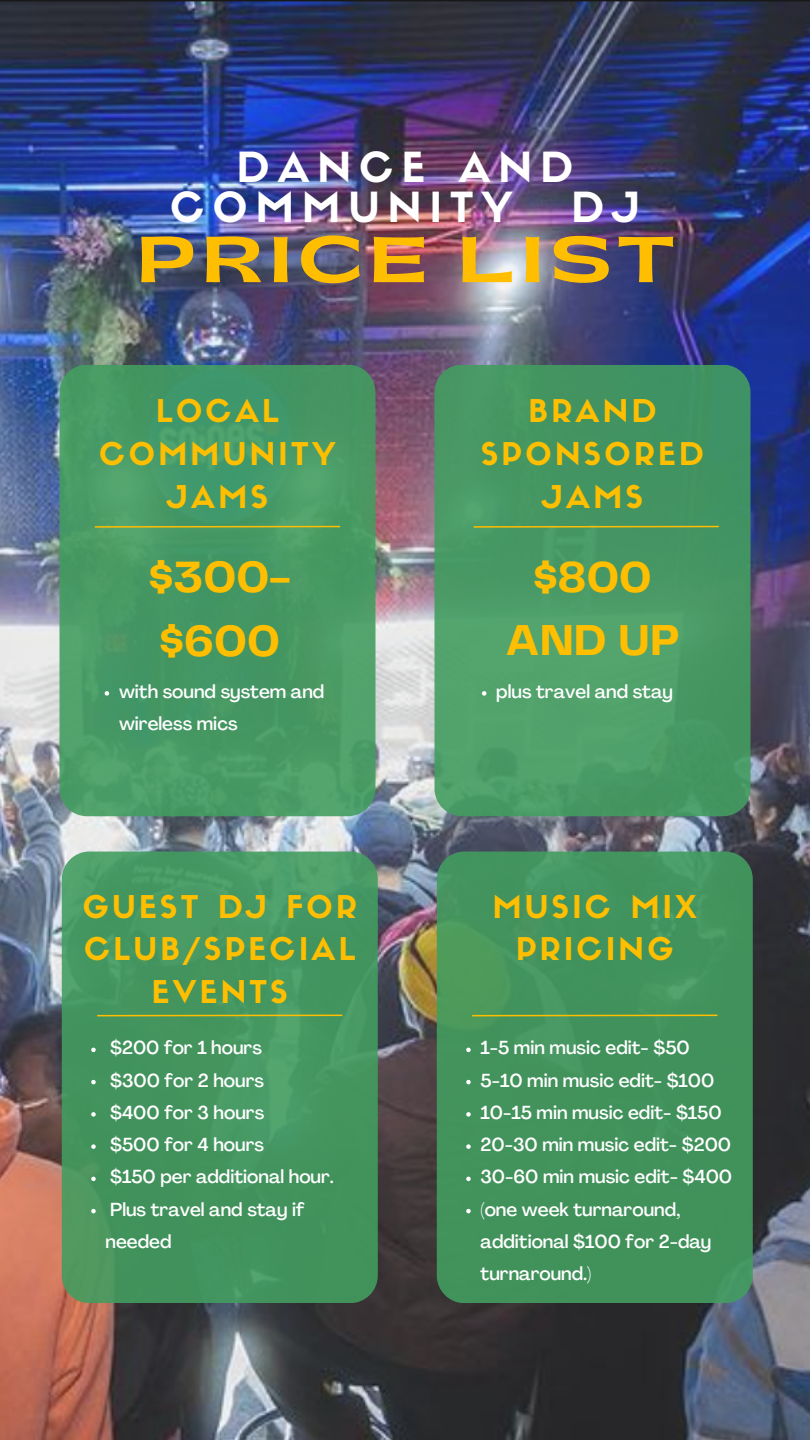
<style>
.page{position:relative;width:810px;height:1440px;background:#fff}
.page>*{position:absolute;margin:0;border:0;box-sizing:border-box;transform-origin:0 0}
.t1{font:800 60.6px "Gatwick";letter-spacing:.1em;color:#ffbf00}
.t2{font:700 45.6px/63.8px "Telegraf";color:#ffbf00}
.t3{font:700 45px/63px "Telegraf";color:#ffbf00;text-align:center}
.t4{font:40.8px/39.8px "Sifonn Basic";letter-spacing:.2em;color:#fff}
.t5{font:30.8px/42.9px "Sifonn Basic";letter-spacing:.11em;color:#ffbf00;text-align:center}
.t6{font:500 18.6px/32.2px "Agrandir";color:#fff}
</style>
<div class="page">
<img style="left:0;top:0;width:810px;height:1440px">
<div style="left:59px;top:365px;width:316px;height:451px;background:#439d60;border-radius:28px"></div>
<div style="left:435px;top:365px;width:316px;height:451px;background:#439d60;border-radius:28px"></div>
<svg style="left:94px;top:525px;width:247px;height:3px"></svg>
<div style="left:62px;top:852px;width:316px;height:451px;background:linear-gradient(to right,#46965f,#449661);border-radius:28px"></div>
<svg style="left:96px;top:1014px;width:248px;height:3px"></svg>
<svg style="left:105px;top:691px;width:4px;height:5px"></svg>
<svg style="left:91px;top:1048px;width:5px;height:4px"></svg>
<svg style="left:91px;top:1080px;width:5px;height:4px"></svg>
<svg style="left:91px;top:1112px;width:5px;height:5px"></svg>
<svg style="left:91px;top:1144px;width:5px;height:5px"></svg>
<svg style="left:91px;top:1177px;width:5px;height:4px"></svg>
<svg style="left:91px;top:1209px;width:5px;height:4px"></svg>
<svg style="left:472px;top:525px;width:247px;height:3px"></svg>
<svg style="left:482px;top:691px;width:4px;height:5px"></svg>
<div style="left:437px;top:852px;width:316px;height:451px;background:#41925b;border-radius:28px"></div>
<svg style="left:471px;top:1014px;width:247px;height:3px"></svg>
<svg style="left:466px;top:1048px;width:5px;height:4px"></svg>
<svg style="left:466px;top:1080px;width:5px;height:4px"></svg>
<svg style="left:466px;top:1112px;width:5px;height:5px"></svg>
<svg style="left:466px;top:1144px;width:5px;height:5px"></svg>
<svg style="left:466px;top:1177px;width:5px;height:4px"></svg>
<svg style="left:466px;top:1209px;width:5px;height:4px"></svg>
<h2 class="t4" style="left:170px;top:152px;width:405px;text-indent:67px">DANCE AND<br>COMMUNITY</h2>
<h2 class="t4" style="left:571px;top:192px;width:70px">DJ</h2>
<h4 class="t1" style="left:136px;top:230px;width:539px">PRICE LIST</h4>
<p class="t5" style="left:99px;top:393px;width:238px">LOCAL<br>COMMUNITY<br>JAMS</p>
<h3 class="t5" style="left:481px;top:393px;width:224px">BRAND<br>SPONSORED<br>JAMS</h3>
<p class="t2" style="left:149px;top:547px;width:144px">$300- $600</p>
<p class="t3" style="left:506px;top:548px;width:175px">$800<br>AND UP</p>
<p class="t6" style="left:119px;top:677px;width:207px">with sound system and wireless mics</p>
<p class="t6" style="left:496px;top:677px;width:178px">plus travel and stay</p>
<h1 class="t5" style="left:83px;top:888px;width:276px">GUEST DJ FOR<br>CLUB/SPECIAL<br>EVENTS</h1>
<p class="t6" style="left:110px;top:1034px;width:153px">$200 for 1 hours</p>
<p class="t6" style="left:110px;top:1066px;width:155px">$300 for 2 hours</p>
<p class="t6" style="left:110px;top:1098px;width:156px">$400 for 3 hours</p>
<p class="t6" style="left:110px;top:1130px;width:155px">$500 for 4 hours</p>
<h4 class="t6" style="left:110px;top:1163px;width:225px">$150 per additional hour.</h4>
<h2 class="t6" style="left:106px;top:1195px;width:201px">Plus travel and stay if needed</h2>
<h4 class="t5" style="left:493px;top:888px;width:206px">MUSIC MIX<br>PRICING</h4>
<h4 class="t6" style="left:481px;top:1034px;width:211px">1-5 min music edit- $50</h4>
<p class="t6" style="left:481px;top:1066px;width:235px">5-10 min music edit- $100</p>
<p class="t6" style="left:481px;top:1098px;width:243px">10-15 min music edit- $150</p>
<p class="t6" style="left:481px;top:1130px;width:252px">20-30 min music edit- $200</p>
<p class="t6" style="left:481px;top:1163px;width:253px">30-60 min music edit- $400</p>
<p class="t6" style="left:481px;top:1195px;width:232px">(one week turnaround, additional $100 for 2-day turnaround.)</p>
</div>
